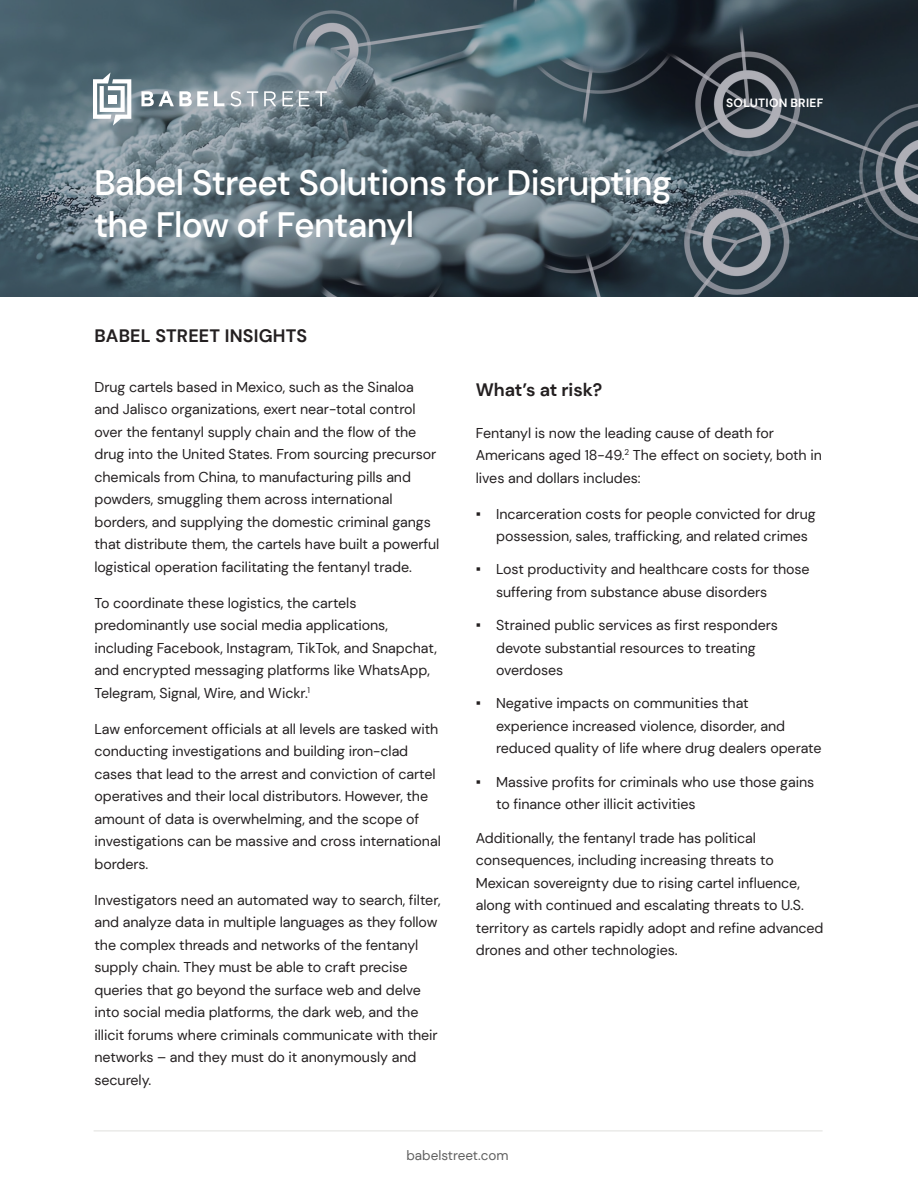
<style>
.page{position:relative;width:918px;height:1188px;background:#fff}
.page>*{position:absolute;margin:0;border:0;box-sizing:border-box;transform-origin:0 0}
.Title_Header{font:500 35.25px "DM Sans";letter-spacing:-.02em;color:#fff}
.Section_Subheader{font:700 18px "DM Sans";letter-spacing:.01em;color:#231f20}
.t1{font:14.25px/22.5px "DM Sans";letter-spacing:-.005em;color:#231f20}
.t2{font:13.5px "DM Sans";color:#606060}
.t3{font:700 12px "DM Sans";letter-spacing:.025em;color:#fff}
.s1{font-family:"Arial";font-size:15px}
.s2{font-size:15px}
</style>
<div class="page">
<svg style="left:0;top:0;width:918px;height:296px;background:#4e5f69"></svg>
<svg style="left:141px;top:91px;width:67px;height:15px"></svg>
<svg style="left:214px;top:91px;width:10px;height:15px"></svg>
<svg style="left:230px;top:91px;width:11px;height:16px"></svg>
<svg style="left:247px;top:91px;width:11px;height:15px"></svg>
<svg style="left:264px;top:91px;width:12px;height:15px"></svg>
<svg style="left:282px;top:91px;width:11px;height:15px"></svg>
<svg style="left:299px;top:91px;width:10px;height:15px"></svg>
<svg style="left:315px;top:91px;width:12px;height:15px"></svg>
<svg style="left:93px;top:72px;width:38px;height:54px"></svg>
<div style="left:108px;top:95px;width:9px;height:8px;background:#fff"></div>
<hr style="left:94px;top:1131px;width:729px;height:1px;background:#e0e0de">
<p class="Title_Header" style="left:94px;top:161px;width:579px">Babel Street Solutions for Disrupting</p>
<p class="Title_Header" style="left:94px;top:203px;width:322px">the Flow of Fentanyl</p>
<p class="Section_Subheader" style="left:94px;top:324px;width:214px">BABEL STREET INSIGHTS</p>
<p class="t3" style="left:726px;top:95px;width:99px">SOLUTION BRIEF</p>
<p class="t1" style="left:94px;top:376px;width:346px">Drug cartels based in Mexico, such as the Sinaloa and Jalisco organizations, exert near-total control over the fentanyl supply chain and the flow of the drug into the United States. From sourcing precursor chemicals from China, to manufacturing pills and powders, smuggling them across international borders, and supplying the domestic criminal gangs that distribute them, the cartels have built a powerful logistical operation facilitating the fentanyl trade.</p>
<p class="t1" style="left:94px;top:592px;width:344px">To coordinate these logistics, the cartels predominantly use social media applications, including Facebook, Instagram, TikTok, and Snapchat, and encrypted messaging platforms like WhatsApp, Telegram, Signal, Wire, and Wickr.<sup>1</sup></p>
<p class="t1" style="left:94px;top:718px;width:348px">Law enforcement officials at all levels are tasked with conducting investigations and building iron-clad cases that lead to the arrest and conviction of cartel operatives and their local distributors. However, the amount of data is overwhelming, and the scope of investigations can be massive and cross international borders.</p>
<p class="t1" style="left:94px;top:889px;width:348px">Investigators need an automated way to search, filter, and analyze data in multiple languages as they follow the complex threads and networks of the fentanyl supply chain. They must be able to craft precise queries that go beyond the surface web and delve into social media platforms, the dark web, and the illicit forums where criminals communicate with their networks – and they must do it anonymously and securely.</p>
<p class="Section_Subheader" style="left:476px;top:378px;width:128px">What’s at risk?</p>
<p class="t1" style="left:476px;top:421px;width:347px">Fentanyl is now the leading cause of death for<br>Americans aged 18-49.<sup>2</sup> The effect on society, both in lives and dollars includes:</p>
<p class="t1" style="left:496px;top:502px;width:321px;text-indent:-20px"><span class="s1">▪</span> Incarceration costs for people convicted for drug possession, sales, trafficking, and related crimes</p>
<p class="t1" style="left:496px;top:558px;width:315px;text-indent:-20px"><span class="s1">▪</span> Lost productivity and healthcare costs for those suffering from substance abuse disorders</p>
<p class="t1" style="left:496px;top:614px;width:283px;text-indent:-20px"><span class="s1">▪</span> Strained public services as first responders devote substantial resources to treating overdoses</p>
<p class="t1" style="left:496px;top:692px;width:327px;text-indent:-20px"><span class="s1">▪</span> Negative impacts on communities that experience increased violence, disorder, and reduced quality of life where drug dealers operate</p>
<p class="t1" style="left:496px;top:770px;width:320px;text-indent:-20px"><span class="s1">▪</span> Massive profits for criminals who use those gains to finance other illicit activities</p>
<p class="t1" style="left:476px;top:826px;width:349px">Additionally, the fentanyl trade has political consequences, including increasing threats to Mexican sovereignty due to rising cartel influence, along with continued and escalating threats to U.S. territory as cartels rapidly adopt and refine advanced drones and other technologies<span class="s2">.</span></p>
<p class="t2" style="left:407px;top:1147px;width:104px">babelstreet.com</p>
</div>
